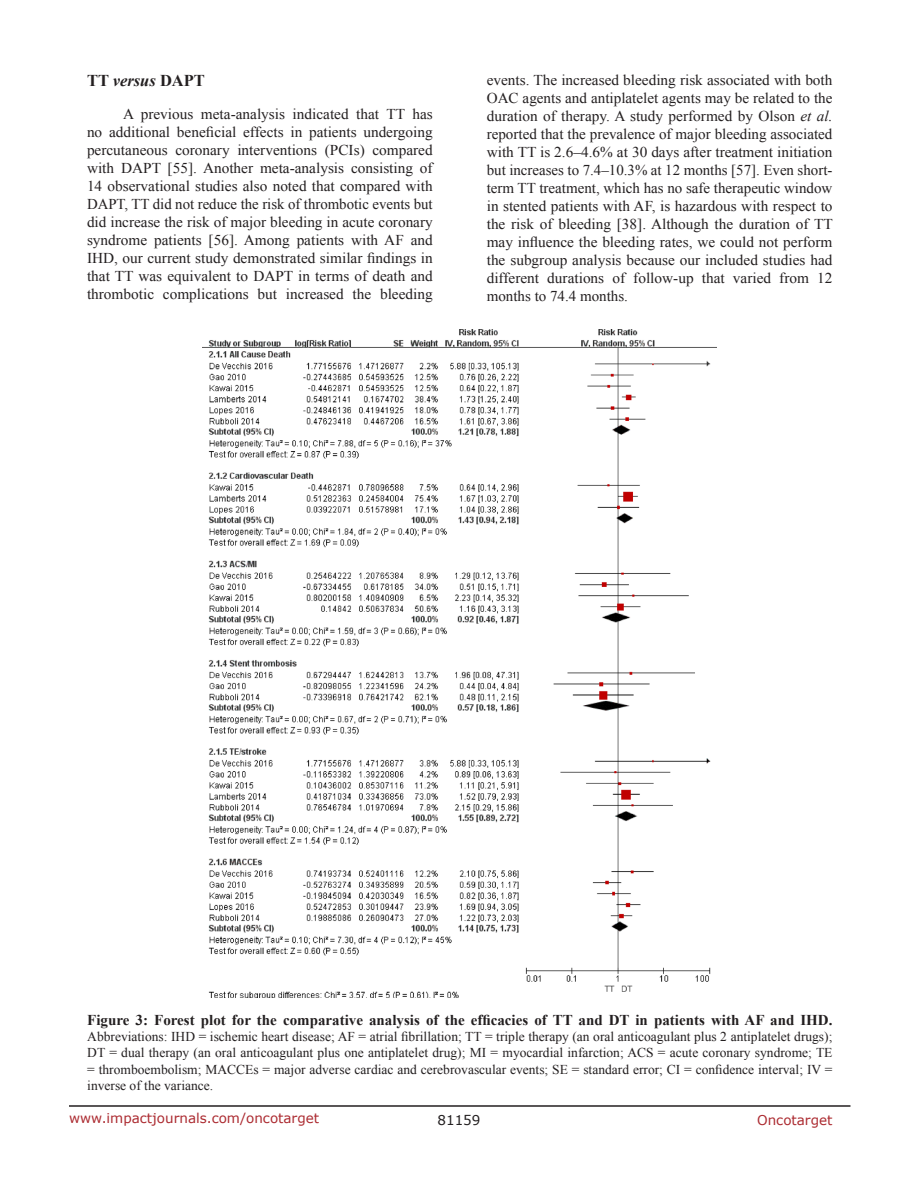
<style>
.page{position:relative;width:918px;height:1188px;background:#fff}
.page>*{position:absolute;margin:0;border:0;box-sizing:border-box;transform-origin:0 0}
.SubHeading_middle{font:700 16.5px "Times New Roman";color:#231f20}
.BodyText{font:15px/18px "Times New Roman";color:#231f20;text-align:justify}
.FigureText{font:700 15px "Times New Roman";color:#231f20}
.FigureText-2{font:13.5px/16.2px "Times New Roman";color:#231f20;text-align:justify}
.t1{font:13.5px "Verdana";color:#ac2b31}
.t2{font:13.5px "Verdana";color:#231f20}
.s1{font-style:italic}
</style>
<div class="page">
<hr style="left:69px;top:1105px;width:781px;height:2px;background:#231f20">
<img style="left:203px;top:330px;width:514px;height:667px">
<p class="SubHeading_middle" style="left:87px;top:69px;width:119px">TT <span class="s1">versus</span> DAPT</p>
<p class="BodyText" style="left:87px;top:105px;width:347px;text-indent:36px">A previous meta-analysis indicated that TT has no additional beneficial effects in patients undergoing percutaneous coronary interventions (PCIs) compared with DAPT [55]. Another meta-analysis consisting of 14 observational studies also noted that compared with DAPT, TT did not reduce the risk of thrombotic events but did increase the risk of major bleeding in acute coronary syndrome patients [56]. Among patients with AF and IHD, our current study demonstrated similar findings in that TT was equivalent to DAPT in terms of death and thrombotic complications but increased the bleeding</p>
<p class="BodyText" style="left:487px;top:71px;width:347px">events. The increased bleeding risk associated with both OAC agents and antiplatelet agents may be related to the duration of therapy. A study performed by Olson <span class="s1">et al. </span>reported that the prevalence of major bleeding associated with TT is 2.6–4.6% at 30 days after treatment initiation but increases to 7.4–10.3% at 12 months [57]. Even short&shy;term TT treatment, which has no safe therapeutic window in stented patients with AF, is hazardous with respect to the risk of bleeding [38]. Although the duration of TT may influence the bleeding rates, we could not perform the subgroup analysis because our included studies had different durations of follow-up that varied from 12 months to 74.4 months.</p>
<p class="FigureText" style="left:87px;top:1010px;width:747px">Figure 3: Forest plot for the comparative analysis of the efficacies of TT and DT in patients with AF and IHD.</p>
<p class="FigureText-2" style="left:87px;top:1028px;width:747px">Abbreviations: IHD = ischemic heart disease; AF = atrial fibrillation; TT = triple therapy (an oral anticoagulant plus 2 antiplatelet drugs); DT = dual therapy (an oral anticoagulant plus one antiplatelet drug); MI = myocardial infarction; ACS = acute coronary syndrome; TE = thromboembolism; MACCEs = major adverse cardiac and cerebrovascular events; SE = standard error; CI = confidence interval; IV = inverse of the variance.</p>
<p class="t1" style="left:69px;top:1109px;width:252px">www.impactjournals.com/oncotarget</p>
<p class="t2" style="left:438px;top:1111px;width:44px">81159</p>
<p class="t1" style="left:757px;top:1111px;width:77px">Oncotarget</p>
</div>
